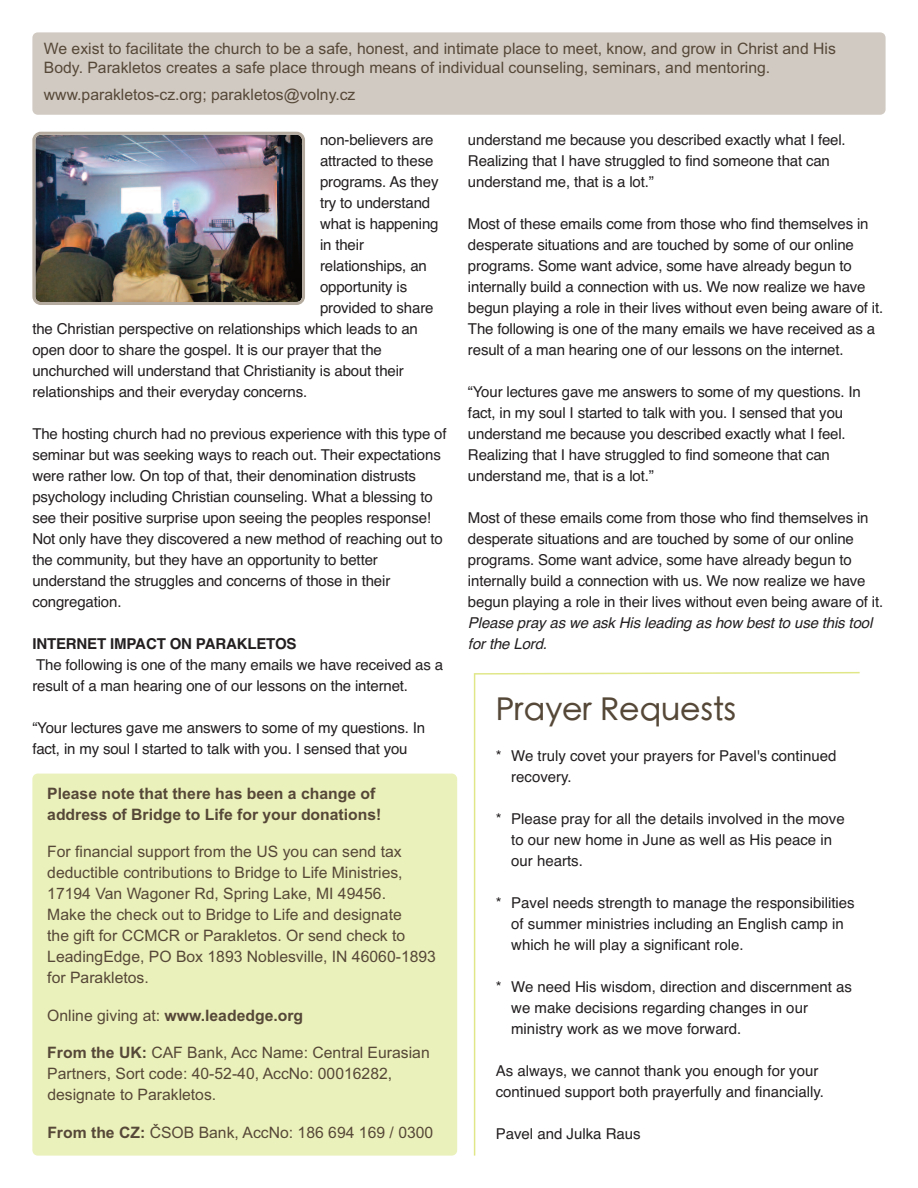
<style>
.page{position:relative;width:918px;height:1188px;background:#fff}
.page>*{position:absolute;margin:0;border:0;box-sizing:border-box;transform-origin:0 0}
.t1{font:500 31.5px "ST Heiti TC";color:#564838}
.t2{font:15.75px/21px "Arial";color:#564838}
.t3{font:700 15.75px/21px "Arial";color:#564838}
.t4{font:15px/21px "Helvetica";letter-spacing:-.01em;color:#231f20}
.t5{font:italic 15px/21px "Helvetica";letter-spacing:-.01em;color:#231f20}
.t6{font:700 15px "Helvetica";letter-spacing:-.01em;color:#231f20}
.s1{font-weight:400}
.s2{font-weight:700}
</style>
<div class="page">
<div style="left:32px;top:774px;width:425px;height:382px;background:#ebf1ba"></div>
<div style="left:32px;top:32px;width:854px;height:83px;background:#d1cac2"></div>
<svg style="left:473px;top:671px;width:387px;height:4px"></svg>
<hr style="left:474px;top:673px;width:1px;height:483px;background:#e0e789">
<img style="left:32px;top:132px;width:273px;height:173px">
<p class="t2" style="left:44px;top:39px;width:794px;line-height:18.9px">We exist to facilitate the church to be a safe, honest, and intimate place to meet, know, and grow in Christ and His<br>Body. Parakletos creates a safe place through means of individual counseling, seminars, and mentoring.</p>
<p class="t2" style="left:44px;top:84px;width:313px">www.parakletos-cz.org; parakletos@volny.cz</p>
<p class="t4" style="left:320px;top:130px;width:115px">non-believers are</p>
<p class="t4" style="left:320px;top:151px;width:115px">attracted to these</p>
<p class="t4" style="left:320px;top:172px;width:120px">programs. As they</p>
<p class="t4" style="left:320px;top:193px;width:112px">try to understand</p>
<p class="t4" style="left:320px;top:214px;width:120px">what is happening</p>
<p class="t4" style="left:320px;top:235px;width:45px">in their</p>
<p class="t4" style="left:320px;top:256px;width:108px">relationships, an</p>
<p class="t4" style="left:320px;top:277px;width:89px">opportunity is</p>
<p class="t4" style="left:320px;top:298px;width:115px">provided to share</p>
<p class="t4" style="left:32px;top:319px;width:387px">the Christian perspective on relationships which leads to an</p>
<p class="t4" style="left:32px;top:340px;width:351px">open door to share the gospel. It is our prayer that the</p>
<p class="t4" style="left:32px;top:361px;width:373px">unchurched will understand that Christianity is about their</p>
<p class="t4" style="left:32px;top:382px;width:276px">relationships and their everyday concerns.</p>
<p class="t4" style="left:32px;top:424px;width:416px">The hosting church had no previous experience with this type of seminar but was seeking ways to reach out. Their expectations were rather low. On top of that, their denomination distrusts psychology including Christian counseling. What a blessing to see their positive surprise upon seeing the peoples response!<br>Not only have they discovered a new method of reaching out to the community, but they have an opportunity to better understand the struggles and concerns of those in their congregation.</p>
<p class="t6" style="left:32px;top:635px;width:266px">INTERNET IMPACT ON PARAKLETOS</p>
<p class="t4" style="left:32px;top:655px;width:412px">The following is one of the many emails we have received as a result of a man hearing one of our lessons on the internet.</p>
<p class="t4" style="left:32px;top:718px;width:394px">“Your lectures gave me answers to some of my questions. In fact, in my soul I started to talk with you. I sensed that you</p>
<p class="t3" style="left:47px;top:783px;width:336px">Please note that there has been a change of address of Bridge to Life for your donations!</p>
<p class="t2" style="left:47px;top:841px;width:390px">For financial support from the US you can send tax deductible contributions to Bridge to Life Ministries, 17194 Van Wagoner Rd, Spring Lake, MI 49456.<br>Make the check out to Bridge to Life and designate<br>the gift for CCMCR or Parakletos. Or send check to LeadingEdge, PO Box 1893 Noblesville, IN 46060-1893 for Parakletos.</p>
<p class="t3" style="left:47px;top:1005px;width:257px"><span class="s1">Online giving at:</span> www.leadedge.org</p>
<p class="t2" style="left:47px;top:1042px;width:384px"><span class="s2">From the UK:</span> CAF Bank, Acc Name: Central Eurasian<br>Partners, Sort code: 40-52-40, AccNo: 00016282, designate to Parakletos.</p>
<p class="t2" style="left:47px;top:1122px;width:388px"><span class="s2">From the CZ:</span> ČSOB Bank, AccNo: 186 694 169 / 0300</p>
<p class="t4" style="left:468px;top:130px;width:379px">understand me because you described exactly what I feel.<br>Realizing that I have struggled to find someone that can understand me, that is a lot.”</p>
<p class="t4" style="left:468px;top:214px;width:417px">Most of these emails come from those who find themselves in desperate situations and are touched by some of our online programs. Some want advice, some have already begun to internally build a connection with us. We now realize we have begun playing a role in their lives without even being aware of it.<br>The following is one of the many emails we have received as a result of a man hearing one of our lessons on the internet.</p>
<p class="t4" style="left:468px;top:382px;width:394px">“Your lectures gave me answers to some of my questions. In fact, in my soul I started to talk with you. I sensed that you understand me because you described exactly what I feel.<br>Realizing that I have struggled to find someone that can understand me, that is a lot.”</p>
<p class="t4" style="left:468px;top:508px;width:417px">Most of these emails come from those who find themselves in desperate situations and are touched by some of our online programs. Some want advice, some have already begun to internally build a connection with us. We now realize we have begun playing a role in their lives without even being aware of it.</p>
<p class="t5" style="left:468px;top:613px;width:406px">Please pray as we ask His leading as how best to use this tool for the Lord.</p>
<h1 class="t1" style="left:496px;top:695px;width:242px">Prayer Requests</h1>
<p class="t4" style="left:511px;top:746px;width:327px;text-indent:-15px">* We truly covet your prayers for Pavel's continued recovery.</p>
<p class="t4" style="left:511px;top:809px;width:335px;text-indent:-15px">* Please pray for all the details involved in the move to our new home in June as well as His peace in our hearts.</p>
<p class="t4" style="left:511px;top:893px;width:345px;text-indent:-15px">* Pavel needs strength to manage the responsibilities of summer ministries including an English camp in which he will play a significant role.</p>
<p class="t4" style="left:511px;top:977px;width:342px;text-indent:-15px">* We need His wisdom, direction and discernment as we make decisions regarding changes in our ministry work as we move forward.</p>
<p class="t4" style="left:496px;top:1061px;width:330px">As always, we cannot thank you enough for your continued support both prayerfully and financially.</p>
<p class="t4" style="left:496px;top:1124px;width:147px">Pavel and Julka Raus</p>
</div>
